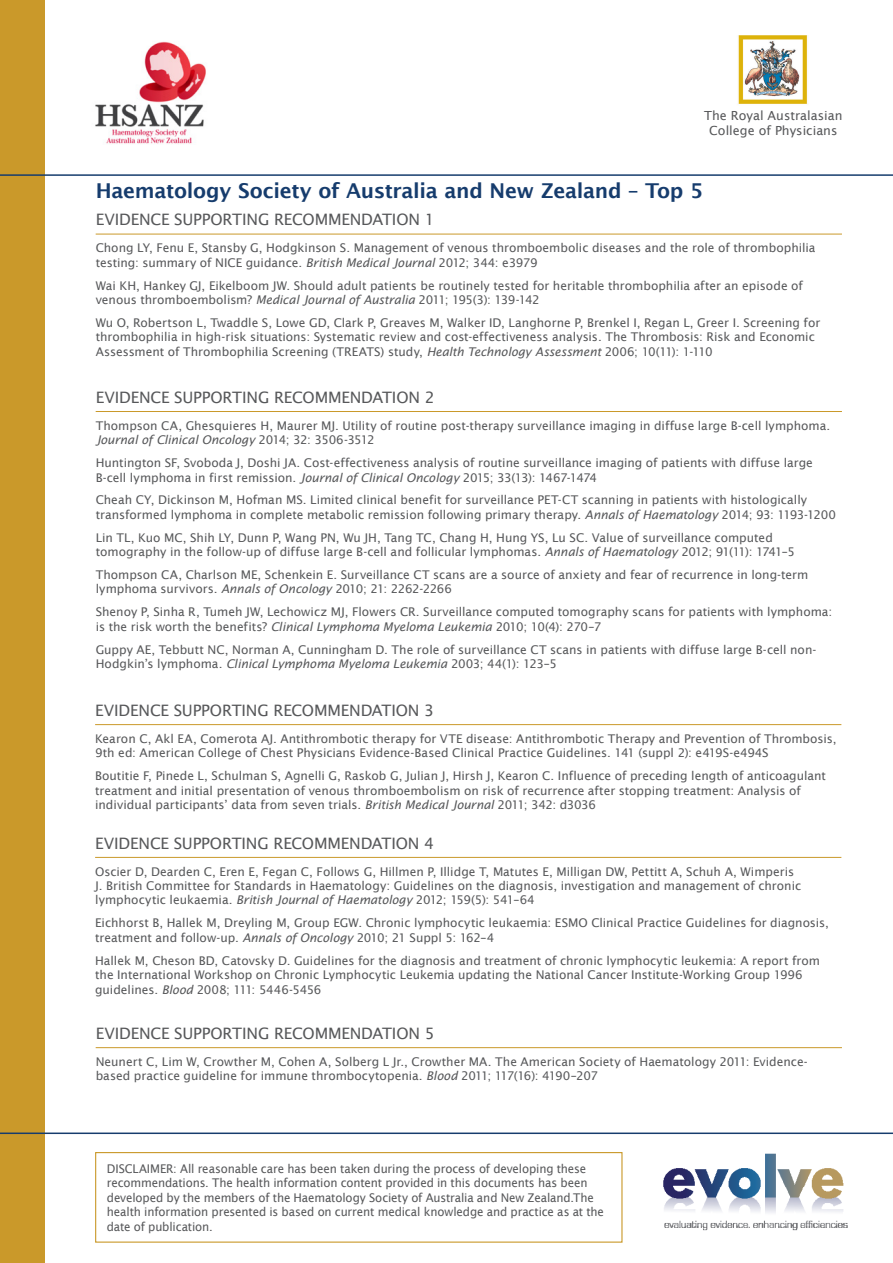
<style>
.page{position:relative;width:893px;height:1263px;background:#fff}
.page>*{position:absolute;margin:0;border:0;box-sizing:border-box;transform-origin:0 0}
.t1{font:600 20.4px "Lucida Sans";letter-spacing:-.015em;color:#163c6d}
.t2{font:15.75px "Lucida Sans";letter-spacing:-.01em;color:#57585a}
.t3{font:12.6px "Lucida Sans";color:#57585a}
.t4{font:12px/14.4px "Lucida Sans";color:#57585a}
.t5{font:12px/14.4px "Lucida Sans";color:#57585a;scale:.96 1}
.s1{font-style:italic}
</style>
<div class="page">
<div style="left:0;top:0;width:45px;height:1263px;background:#ca992a"></div>
<img style="left:738px;top:35px;width:70px;height:69px">
<img style="left:95px;top:41px;width:111px;height:103px">
<hr style="left:0;top:1132px;width:893px;height:2px;background:#163c6d">
<hr style="left:0;top:174px;width:893px;height:2px;background:#163c6d">
<div style="left:95px;top:1152px;width:527px;height:91px;border:1px solid #ca992a"></div>
<hr style="left:96px;top:234px;width:746px;height:1px;background:#ca992a">
<hr style="left:96px;top:411px;width:746px;height:1px;background:#ca992a">
<hr style="left:95px;top:857px;width:746px;height:1px;background:#ca992a">
<hr style="left:96px;top:1047px;width:746px;height:1px;background:#ca992a">
<hr style="left:95px;top:724px;width:746px;height:1px;background:#ca992a">
<img style="left:663px;top:1153px;width:185px;height:78px">
<p class="t3" style="left:704px;top:108px;width:140px">The Royal Australasian</p>
<p class="t3" style="left:709px;top:123px;width:130px">College of Physicians</p>
<p class="t1" style="left:96px;top:179px;width:609px">Haematology Society of Australia and New Zealand – Top 5</p>
<p class="t2" style="left:96px;top:211px;width:341px">EVIDENCE SUPPORTING RECOMMENDATION 1</p>
<p class="t4" style="left:96px;top:241px;width:721px">Chong LY, Fenu E, Stansby G, Hodgkinson S. Management of venous thromboembolic diseases and the role of thrombophilia testing: summary of NICE guidance. <span class="s1">British Medical Journal</span> 2012; 344: e3979</p>
<p class="t4" style="left:96px;top:278px;width:709px">Wai KH, Hankey GJ, Eikelboom JW. Should adult patients be routinely tested for heritable thrombophilia after an episode of venous thromboembolism? <span class="s1">Medical Journal of Australia</span> 2011; 195(3): 139-142</p>
<p class="t4" style="left:96px;top:315px;width:726px">Wu O, Robertson L, Twaddle S, Lowe GD, Clark P, Greaves M, Walker ID, Langhorne P, Brenkel I, Regan L, Greer I. Screening for thrombophilia in high-risk situations: Systematic review and cost-effectiveness analysis. The Thrombosis: Risk and Economic<br>Assessment of Thrombophilia Screening (TREATS) study, <span class="s1">Health Technology Assessment</span> 2006; 10(11): 1-110</p>
<p class="t2" style="left:96px;top:388px;width:341px">EVIDENCE SUPPORTING RECOMMENDATION 2</p>
<p class="t4" style="left:96px;top:418px;width:736px">Thompson CA, Ghesquieres H, Maurer MJ. Utility of routine post-therapy surveillance imaging in diffuse large B-cell lymphoma.<br><span class="s1">Journal of Clinical Oncology</span> 2014; 32: 3506-3512</p>
<p class="t4" style="left:96px;top:456px;width:719px">Huntington SF, Svoboda J, Doshi JA. Cost-effectiveness analysis of routine surveillance imaging of patients with diffuse large<br>B-cell lymphoma in first remission. <span class="s1">Journal of Clinical Oncology</span> 2015; 33(13): 1467-1474</p>
<p class="t4" style="left:96px;top:493px;width:742px">Cheah CY, Dickinson M, Hofman MS. Limited clinical benefit for surveillance PET-CT scanning in patients with histologically transformed lymphoma in complete metabolic remission following primary therapy. <span class="s1">Annals of Haematology</span> 2014; 93: 1193-1200</p>
<p class="t4" style="left:96px;top:530px;width:701px">Lin TL, Kuo MC, Shih LY, Dunn P, Wang PN, Wu JH, Tang TC, Chang H, Hung YS, Lu SC. Value of surveillance computed tomography in the follow-up of diffuse large B-cell and follicular lymphomas. <span class="s1">Annals of Haematology</span> 2012; 91(11): 1741–5</p>
<p class="t4" style="left:96px;top:567px;width:714px">Thompson CA, Charlson ME, Schenkein E. Surveillance CT scans are a source of anxiety and fear of recurrence in long-term lymphoma survivors. <span class="s1">Annals of Oncology</span> 2010; 21: 2262-2266</p>
<p class="t4" style="left:96px;top:605px;width:738px">Shenoy P, Sinha R, Tumeh JW, Lechowicz MJ, Flowers CR. Surveillance computed tomography scans for patients with lymphoma: is the risk worth the benefits? <span class="s1">Clinical Lymphoma Myeloma Leukemia</span> 2010; 10(4): 270–7</p>
<p class="t4" style="left:96px;top:642px;width:722px">Guppy AE, Tebbutt NC, Norman A, Cunningham D. The role of surveillance CT scans in patients with diffuse large B-cell non-<br>Hodgkin’s lymphoma. <span class="s1">Clinical Lymphoma Myeloma Leukemia</span> 2003; 44(1): 123–5</p>
<p class="t2" style="left:95px;top:701px;width:341px">EVIDENCE SUPPORTING RECOMMENDATION 3</p>
<p class="t4" style="left:95px;top:731px;width:743px">Kearon C, Akl EA, Comerota AJ. Antithrombotic therapy for VTE disease: Antithrombotic Therapy and Prevention of Thrombosis,<br>9th ed: American College of Chest Physicians Evidence-Based Clinical Practice Guidelines. 141 (suppl 2): e419S-e494S</p>
<p class="t4" style="left:95px;top:769px;width:732px">Boutitie F, Pinede L, Schulman S, Agnelli G, Raskob G, Julian J, Hirsh J, Kearon C. Influence of preceding length of anticoagulant treatment and initial presentation of venous thromboembolism on risk of recurrence after stopping treatment: Analysis of individual participants’ data from seven trials. <span class="s1">British Medical Journal</span> 2011; 342: d3036</p>
<p class="t2" style="left:95px;top:834px;width:341px">EVIDENCE SUPPORTING RECOMMENDATION 4</p>
<p class="t4" style="left:95px;top:864px;width:708px">Oscier D, Dearden C, Eren E, Fegan C, Follows G, Hillmen P, Illidge T, Matutes E, Milligan DW, Pettitt A, Schuh A, Wimperis<br>J. British Committee for Standards in Haematology: Guidelines on the diagnosis, investigation and management of chronic lymphocytic leukaemia. <span class="s1">British Journal of Haematology</span> 2012; 159(5): 541–64</p>
<p class="t4" style="left:95px;top:916px;width:735px">Eichhorst B, Hallek M, Dreyling M, Group EGW. Chronic lymphocytic leukaemia: ESMO Clinical Practice Guidelines for diagnosis, treatment and follow-up. <span class="s1">Annals of Oncology</span> 2010; 21 Suppl 5: 162–4</p>
<p class="t4" style="left:95px;top:953px;width:726px">Hallek M, Cheson BD, Catovsky D. Guidelines for the diagnosis and treatment of chronic lymphocytic leukemia: A report from the International Workshop on Chronic Lymphocytic Leukemia updating the National Cancer Institute-Working Group 1996 guidelines. <span class="s1">Blood</span> 2008; 111: 5446-5456</p>
<p class="t2" style="left:96px;top:1024px;width:341px">EVIDENCE SUPPORTING RECOMMENDATION 5</p>
<p class="t4" style="left:96px;top:1054px;width:714px">Neunert C, Lim W, Crowther M, Cohen A, Solberg L Jr., Crowther MA. The American Society of Haematology 2011: Evidence&shy;based practice guideline for immune thrombocytopenia. <span class="s1">Blood</span> 2011; 117(16): 4190–207</p>
<p class="t5" style="left:107px;top:1161px;width:519px">DISCLAIMER: All reasonable care has been taken during the process of developing these recommendations. The health information content provided in this documents has been developed by the members of the Haematology Society of Australia and New Zealand.The health information presented is based on current medical knowledge and practice as at the date of publication.</p>
</div>
